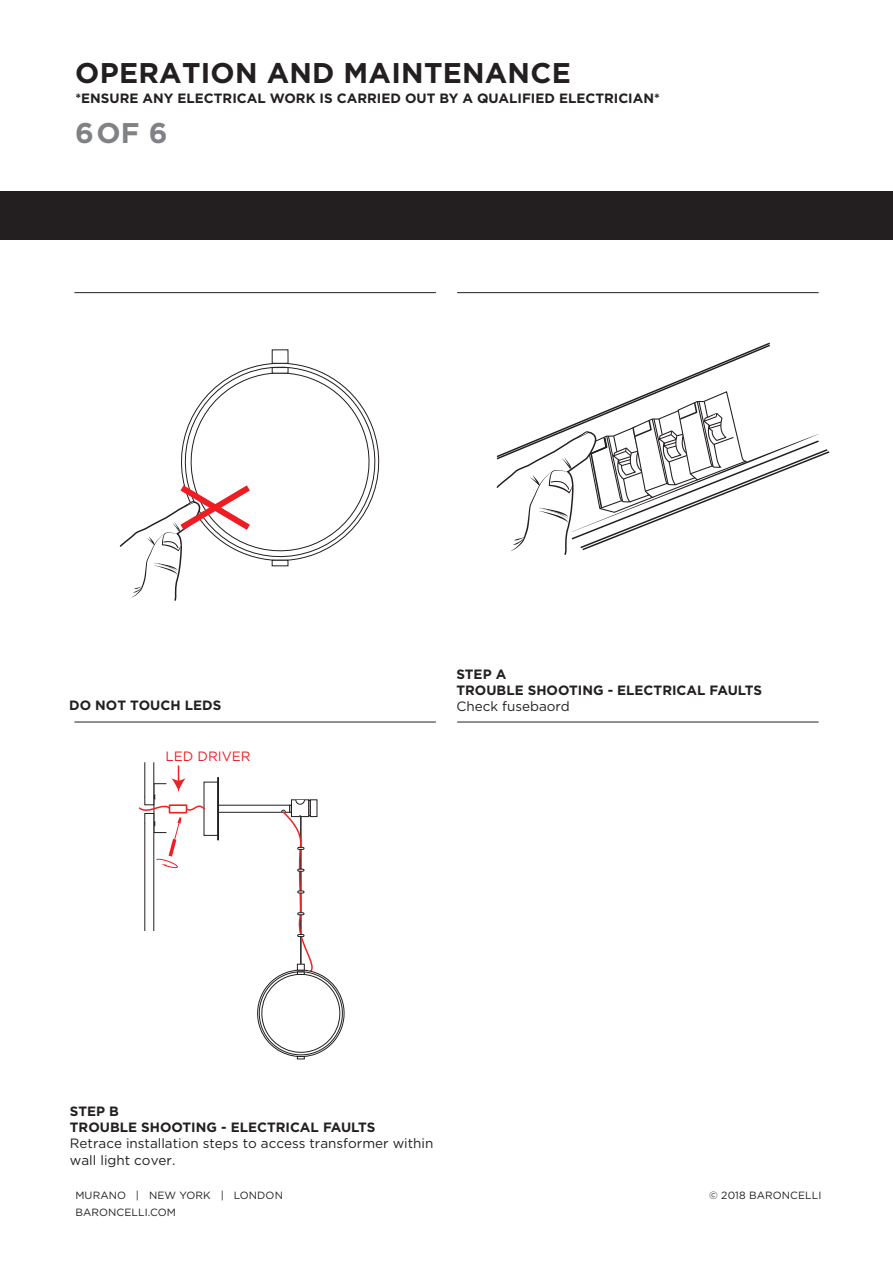
<style>
.page{position:relative;width:893px;height:1263px;background:#fff}
.page>*{position:absolute;margin:0;border:0;box-sizing:border-box;transform-origin:0 0}
.t1{font:700 28.5px "Gotham";letter-spacing:.01em;color:#231f20}
.t2{font:700 28.5px "Gotham";color:#808285}
.t3{font:700 13.5px/16.2px "Gotham";color:#231f20}
.t4{font:13.5px/16.2px "Gotham";color:#231f20}
.t5{font:13.5px "Gotham";color:#ee1f23}
.t6{font:10.5px/16.5px "Gotham";letter-spacing:.01em;color:#231f20}
</style>
<div class="page">
<div style="left:0;top:191px;width:893px;height:49px;background:#231f20"></div>
<hr style="left:457px;top:722px;width:362px;height:1px;background:#231f20">
<hr style="left:74px;top:722px;width:362px;height:1px;background:#231f20">
<hr style="left:74px;top:292px;width:362px;height:1px;background:#231f20">
<hr style="left:457px;top:292px;width:362px;height:1px;background:#231f20">
<svg style="left:119px;top:349px;width:261px;height:252px"></svg>
<svg style="left:496px;top:342px;width:334px;height:213px"></svg>
<div style="left:217px;top:777px;width:2px;height:63px;background:#fff;border:1px solid #231f20"></div>
<div style="left:204px;top:782px;width:14px;height:54px;background:#fff;border:1px solid #231f20"></div>
<div style="left:218px;top:805px;width:72px;height:8px;background:#fff;border:1px solid #231f20"></div>
<svg style="left:252px;top:799px;width:93px;height:261px"></svg>
<svg style="left:138px;top:766px;width:68px;height:103px"></svg>
<h1 class="t1" style="left:75px;top:56px;width:497px">OPERATION AND MAINTENANCE</h1>
<p class="t3" style="left:75px;top:90px;width:586px">*ENSURE ANY ELECTRICAL WORK IS CARRIED OUT BY A QUALIFIED ELECTRICIAN*</p>
<h1 class="t2" style="left:75px;top:116px;width:94px">6OF 6</h1>
<p class="t3" style="left:69px;top:697px;width:154px">DO NOT TOUCH LEDS</p>
<p class="t5" style="left:166px;top:748px;width:87px">LED DRIVER</p>
<p class="t3" style="left:456px;top:666px;width:307px">STEP A<br>TROUBLE SHOOTING - ELECTRICAL FAULTS</p>
<p class="t4" style="left:456px;top:698px;width:115px">Check fusebaord</p>
<p class="t3" style="left:70px;top:1103px;width:307px">STEP B<br>TROUBLE SHOOTING - ELECTRICAL FAULTS</p>
<p class="t4" style="left:70px;top:1135px;width:365px">Retrace installation steps to access transformer within wall light cover.</p>
<p class="t6" style="left:75px;top:1187px;width:209px">MURANO | NEW YORK | LONDON<br>BARONCELLI.COM</p>
<p class="t6" style="left:709px;top:1187px;width:114px">© 2018 BARONCELLI</p>
</div>
